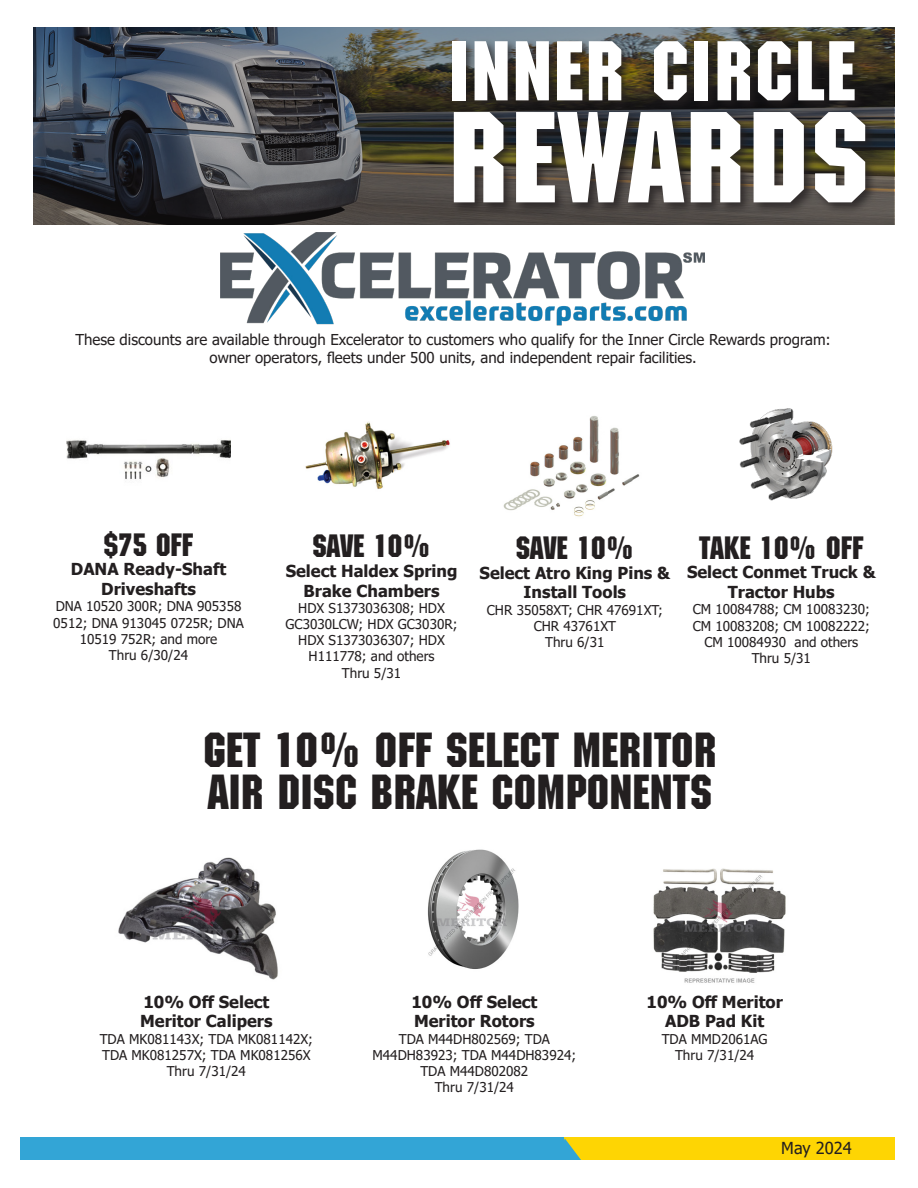
<style>
.page{position:relative;width:918px;height:1188px;background:#fff}
.page>*{position:absolute;margin:0;border:0;box-sizing:border-box;transform-origin:0 0}
.t1{font:126px "Machine Std";letter-spacing:.02em;color:#fff}
.t2{font:82.5px "Machine Std";letter-spacing:.02em;color:#fff}
.t3{font:48px "Machine Std";color:#231f20}
.t4{font:31.5px "Machine Std";color:#231f20}
.t5{font:700 16.5px/19.8px "Tahoma";color:#231f20;text-align:center}
.t6{font:16.5px "Tahoma";color:#231f20}
.t7{font:15px "Tahoma";color:#231f20}
.t8{font:13.5px/16.2px "Tahoma";color:#231f20;text-align:center}
</style>
<div class="page">
<div style="left:20px;top:1138px;width:874px;height:22px;background:#fed503"></div>
<div style="left:20px;top:1138px;width:544px;height:22px;background:#33a5d6"></div>
<svg style="left:564px;top:1138px;width:17px;height:22px"></svg>
<img style="left:221px;top:233px;width:484px;height:93px">
<svg style="left:33px;top:27px;width:861px;height:198px"></svg>
<div style="left:449px;top:38px;width:429px;height:177px;background:#231f20;opacity:.75"></div>
<img style="left:503px;top:416px;width:137px;height:101px">
<img style="left:305px;top:422px;width:145px;height:67px">
<img style="left:739px;top:408px;width:94px;height:93px">
<img style="left:66px;top:440px;width:165px;height:40px">
<img style="left:118px;top:857px;width:160px;height:123px">
<img style="left:427px;top:849px;width:92px;height:120px">
<img style="left:653px;top:868px;width:133px;height:115px">
<p class="t2" style="left:448px;top:23px;width:409px">INNER CIRCLE</p>
<p class="t1" style="left:448px;top:85px;width:422px">REWARDS</p>
<p class="t7" style="left:75px;top:330px;width:757px">These discounts are available through Excelerator to customers who qualify for the Inner Circle Rewards program:</p>
<p class="t7" style="left:210px;top:348px;width:489px">owner operators, fleets under 500 units, and independent repair facilities.</p>
<p class="t4" style="left:104px;top:526px;width:91px">$75 0FF</p>
<p class="t5" style="left:71px;top:560px;width:157px">DANA Ready-Shaft<br>Driveshafts</p>
<p class="t8" style="left:53px;top:599px;width:192px">DNA 10520 300R; DNA 905358<br>0512; DNA 913045 0725R; DNA<br>10519 752R; and more</p>
<p class="t8" style="left:109px;top:648px;width:81px">Thru 6/30/24</p>
<p class="t4" style="left:312px;top:528px;width:120px">SAVE 10%</p>
<p class="t5" style="left:286px;top:562px;width:173px">Select Haldex Spring<br>Brake Chambers</p>
<p class="t8" style="left:286px;top:601px;width:174px">HDX S1373036308; HDX<br>GC3030LCW; HDX GC3030R;<br>HDX S1373036307; HDX<br>H111778; and others</p>
<p class="t8" style="left:342px;top:665px;width:61px">Thru 5/31</p>
<p class="t4" style="left:516px;top:529px;width:120px">SAVE 10%</p>
<p class="t5" style="left:480px;top:563px;width:192px">Select Atro King Pins &amp;<br>Install Tools</p>
<p class="t8" style="left:487px;top:602px;width:178px">CHR 35058XT; CHR 47691XT;<br>CHR 43761XT</p>
<p class="t8" style="left:545px;top:635px;width:61px">Thru 6/31</p>
<p class="t4" style="left:699px;top:529px;width:166px">TAKE 10% OFF</p>
<p class="t5" style="left:687px;top:563px;width:190px">Select Conmet Truck &amp;<br>Tractor Hubs</p>
<p class="t8" style="left:693px;top:602px;width:179px">CM 10084788; CM 10083230;<br>CM 10083208; CM 10082222;<br>CM 10084930 and others</p>
<p class="t8" style="left:752px;top:651px;width:61px">Thru 5/31</p>
<p class="t3" style="left:204px;top:722px;width:515px">GET 10% OFF SELECT MERITOR</p>
<p class="t3" style="left:208px;top:764px;width:505px">AIR DISC BRAKE COMPONENTS</p>
<p class="t5" style="left:143px;top:992px;width:128px">10% Off Select</p>
<p class="t5" style="left:140px;top:1012px;width:134px">Meritor Calipers</p>
<p class="t8" style="left:100px;top:1031px;width:215px;text-align:left">TDA MK081143X; TDA MK081142X;<br>TDA MK081257X; TDA MK081256X</p>
<p class="t8" style="left:167px;top:1064px;width:81px">Thru 7/31/24</p>
<p class="t5" style="left:411px;top:992px;width:128px">10% Off Select</p>
<p class="t5" style="left:414px;top:1012px;width:122px">Meritor Rotors</p>
<p class="t8" style="left:373px;top:1031px;width:205px">TDA M44DH802569; TDA<br>M44DH83923; TDA M44DH83924;<br>TDA M44D802082</p>
<p class="t8" style="left:435px;top:1080px;width:81px">Thru 7/31/24</p>
<p class="t5" style="left:647px;top:992px;width:138px">10% Off Meritor</p>
<p class="t5" style="left:665px;top:1012px;width:101px">ADB Pad Kit</p>
<p class="t8" style="left:662px;top:1031px;width:107px">TDA MMD2061AG</p>
<p class="t8" style="left:675px;top:1048px;width:81px">Thru 7/31/24</p>
<p class="t6" style="left:781px;top:1137px;width:72px">May 2024</p>
</div>
